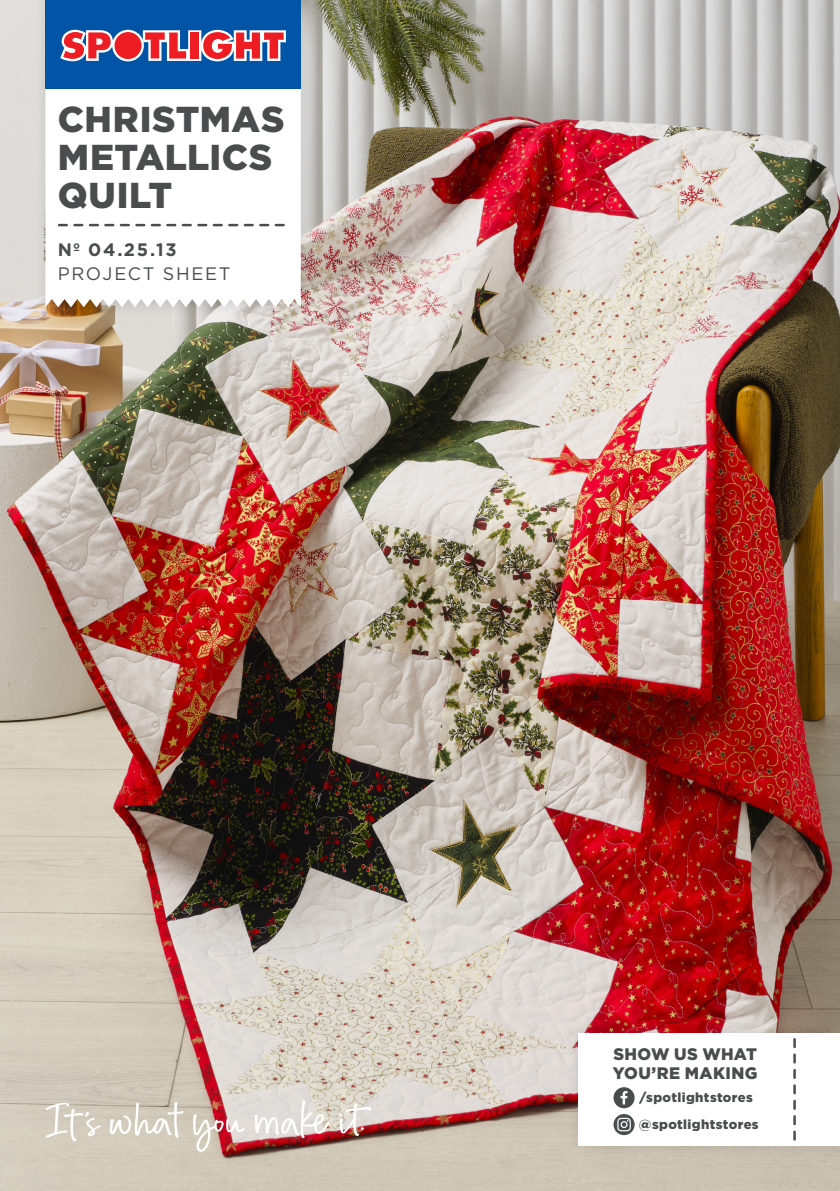
<style>
.page{position:relative;width:840px;height:1191px;background:#fff}
.page>*{position:absolute;margin:0;border:0;box-sizing:border-box;transform-origin:0 0}
.t1{font:900 36px/38px "Gotham";letter-spacing:.015em;color:#4b4c4d}
.t2{font:18px/24px "Gotham";letter-spacing:.095em;color:#4b4c4d}
.t3{font:900 16.6px/19.4px "Gotham";letter-spacing:.02em;color:#4b4c4d}
.t4{font:900 13px/26.8px "Gotham";letter-spacing:.025em;color:#4b4c4d}
.s1{font-weight:700}
</style>
<div class="page">
<img style="left:0;top:0;width:839px;height:1191px">
<svg style="left:193px;top:1114px;width:52px;height:37px"></svg>
<svg style="left:45px;top:1102px;width:56px;height:39px;background:#d9d3c7"></svg>
<svg style="left:109px;top:1102px;width:74px;height:35px"></svg>
<svg style="left:339px;top:1103px;width:32px;height:33px"></svg>
<svg style="left:254px;top:1100px;width:75px;height:38px"></svg>
<div style="left:566px;top:1022px;width:273px;height:137px;background:#231f20;opacity:.15"></div>
<div style="left:577px;top:1033px;width:262px;height:112px;background:#fff"></div>
<svg style="left:793px;top:1039px;width:2px;height:100px"></svg>
<div style="left:613px;top:1087px;width:21px;height:21px;background:#4b4c4d;border-radius:50%"></div>
<svg style="left:620px;top:1091px;width:7px;height:13px"></svg>
<svg style="left:613px;top:1114px;width:21px;height:21px"></svg>
<svg style="left:617px;top:1117px;width:13px;height:14px"></svg>
<div style="left:34px;top:0;width:280px;height:319px;background:#231f20;opacity:.15"></div>
<svg style="left:45px;top:89px;width:255px;height:218px"></svg>
<svg style="left:59px;top:224px;width:224px;height:2px"></svg>
<div style="left:45px;top:0;width:255px;height:89px;background:#0154a6"></div>
<svg style="left:60px;top:30px;width:226px;height:31px;background:#c77082"></svg>
<p class="t1" style="left:58px;top:100px;width:228px">CHRISTMAS<br>METALLICS<br>QUILT</p>
<p class="t2" style="left:58px;top:237px;width:174px"><span class="s1">Nº 04.25.13<br></span>PROJECT SHEET</p>
<p class="t3" style="left:612px;top:1043px;width:146px">SHOW US WHAT<br>YOU’RE MAKING</p>
<p class="t4" style="left:638px;top:1084px;width:121px">/spotlightstores @spotlightstores</p>
</div>
